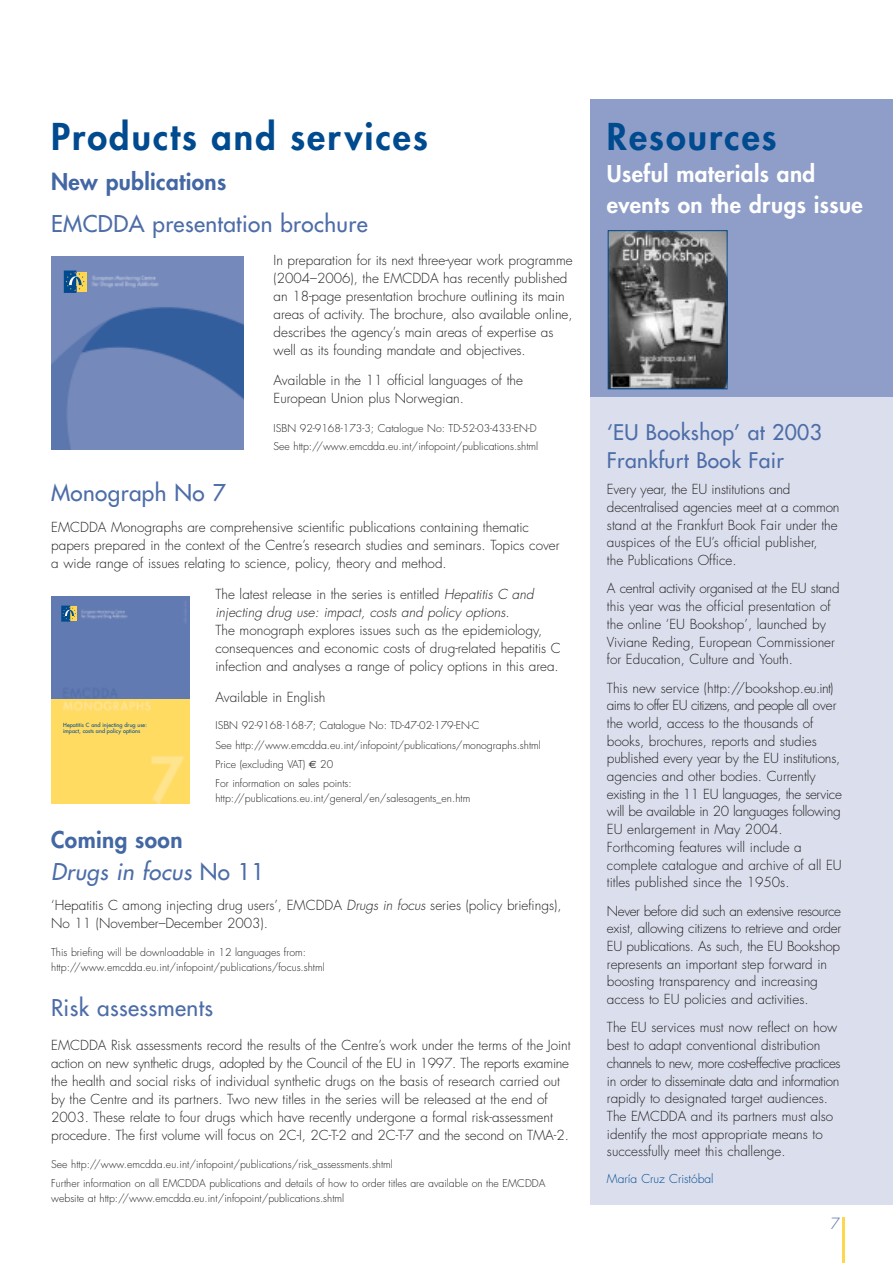
<style>
.page{position:relative;width:893px;height:1263px;background:#fff}
.page>*{position:absolute;margin:0;border:0;box-sizing:border-box;transform-origin:0 0}
.t1{font:800 36px "Futura";letter-spacing:.06em;color:#004a8f}
.t2{font:22.5px "Futura";letter-spacing:.015em;color:#4d6da8}
.t3{font:800 22.5px/31.5px "Futura";letter-spacing:.015em;color:#fff}
.t4{font:italic 22.5px/32.5px "Futura";letter-spacing:.015em;color:#4d6da8}
.t5{font:800 22.5px "Futura";letter-spacing:.015em;color:#4267a4}
.t6{font:21px/28.5px "Futura";letter-spacing:.015em;color:#4d6da8}
.t7{font:300 15px "Futura";color:#4d6da8}
.t8{font:300 13.5px/17.7px "Futura";color:#231f20}
.t9{font:300 13.5px/17.7px "Futura";letter-spacing:-.02em;color:#231f20}
.t10{font:italic 300 13.5px/18px "Futura";color:#231f20}
.t11{font:300 12px "Futura";color:#004a8f}
.t12{font:300 10.5px/19.2px "Futura";color:#231f20}
.t13{font:5.55px/6px "Futura";letter-spacing:.01em;color:#004a8f}
.s1{font-style:normal}
.s2{font-family:"Euro Sans";font-weight:400}
.s3{font-weight:800;font-style:normal;color:#4267a4}
.s4{font-style:italic}
</style>
<div class="page">
<div style="left:590px;top:150px;width:302px;height:1055px;background:#dbdfed"></div>
<div style="left:590px;top:99px;width:302px;height:298px;background:#8e9ec8"></div>
<hr style="left:842px;top:1218px;width:2px;height:45px;background:#ffd74f">
<img style="left:610px;top:232px;width:115px;height:155px">
<div style="left:608px;top:230px;width:119px;height:159px;border:1px solid #004a8f"></div>
<img style="left:51px;top:256px;width:192px;height:193px">
<div style="left:77px;top:272px;width:9px;height:20px;background:#ffd74f"></div>
<svg style="left:64px;top:271px;width:21px;height:22px"></svg>
<img style="left:51px;top:596px;width:139px;height:207px">
<div style="left:71px;top:607px;width:6px;height:14px;background:#ffd74f"></div>
<svg style="left:61px;top:606px;width:15px;height:16px"></svg>
<h1 class="t1" style="left:51px;top:120px;width:378px">Products and services</h1>
<h2 class="t5" style="left:51px;top:171px;width:177px">New publications</h2>
<h2 class="t2" style="left:51px;top:212px;width:318px">EMCDDA presentation brochure</h2>
<h2 class="t2" style="left:51px;top:482px;width:176px">Monograph No 7</h2>
<p class="t8" style="left:273px;top:252px;width:301px">In preparation for its next three-year work programme (2004–2006), the EMCDDA has recently published an 18-page presentation brochure outlining its main areas of activity. The brochure, also available online, describes the agency’s main areas of expertise as well as its founding mandate and objectives.</p>
<p class="t8" style="left:273px;top:373px;width:251px">Available in the 11 official languages of the<br>European Union plus Norwegian.</p>
<p class="t12" style="left:273px;top:420px;width:266px;line-height:18px">ISBN 92-9168-173-3; Catalogue No: TD-52-03-433-EN-D<br>See http://www.emcdda.eu.int/infopoint/publications.shtml</p>
<p class="t8" style="left:51px;top:519px;width:510px">EMCDDA Monographs are comprehensive scientific publications containing thematic papers prepared in the context of the Centre’s research studies and seminars. Topics cover a wide range of issues relating to science, policy, theory and method.</p>
<p class="t10" style="left:215px;top:586px;width:320px"><span class="s1">The latest release in the series is entitled</span> Hepatitis C and injecting drug use: impact, costs and policy options.</p>
<p class="t8" style="left:215px;top:622px;width:347px">The monograph explores issues such as the epidemiology, consequences and economic costs of drug-related hepatitis C infection and analyses a range of policy options in this area.</p>
<p class="t8" style="left:215px;top:689px;width:111px">Available in English</p>
<p class="t12" style="left:215px;top:717px;width:327px">ISBN 92-9168-168-7; Catalogue No: TD-47-02-179-EN-C<br>See http://www.emcdda.eu.int/infopoint/publications/monographs.shtml Price (excluding VAT) <span class="s2">€</span> 20<br>For information on sales points:</p>
<p class="t12" style="left:215px;top:790px;width:256px">http://publications.eu.int/general/en/salesagents_en.htm</p>
<p class="t13" style="left:63px;top:723px;width:85px">Hepatitis C and injecting drug use: impact, costs and policy options</p>
<h2 class="t4" style="left:51px;top:825px;width:215px"><span class="s3">Coming soon<br></span>Drugs in focus <span class="s1">No 11</span></h2>
<p class="t8" style="left:51px;top:897px;width:512px">‘Hepatitis C among injecting drug users’, EMCDDA <span class="s4">Drugs in focus</span> series (policy briefings),<br>No 11 (November–December 2003).</p>
<p class="t12" style="left:51px;top:946px;width:275px;line-height:15px">This briefing will be downloadable in 12 languages from: http://www.emcdda.eu.int/infopoint/publications/focus.shtml</p>
<h2 class="t2" style="left:51px;top:996px;width:164px">Risk assessments</h2>
<p class="t8" style="left:51px;top:1037px;width:521px">EMCDDA Risk assessments record the results of the Centre’s work under the terms of the Joint action on new synthetic drugs, adopted by the Council of the EU in 1997. The reports examine the health and social risks of individual synthetic drugs on the basis of research carried out by the Centre and its partners. Two new titles in the series will be released at the end of 2003. These relate to four drugs which have recently undergone a formal risk-assessment procedure. The first volume will focus on 2C-I, 2C-T-2 and 2C-T-7 and the second on TMA-2.</p>
<p class="t12" style="left:51px;top:1155px;width:495px">See http://www.emcdda.eu.int/infopoint/publications/risk_assessments.shtml<br>Further information on all EMCDDA publications and details of how to order titles are available on the EMCDDA</p>
<p class="t12" style="left:51px;top:1190px;width:294px">website at http://www.emcdda.eu.int/infopoint/publications.shtml</p>
<h1 class="t1" style="left:607px;top:120px;width:171px">Resources</h1>
<h2 class="t3" style="left:607px;top:159px;width:257px">Useful materials and events on the drugs issue</h2>
<h3 class="t6" style="left:607px;top:419px;width:216px">‘EU Bookshop’ at 2003<br>Frankfurt Book Fair</h3>
<p class="t8" style="left:607px;top:482px;width:234px">Every year, the EU institutions and decentralised agencies meet at a common stand at the Frankfurt Book Fair under the auspices of the EU’s official publisher,<br>the Publications Office.</p>
<p class="t8" style="left:607px;top:581px;width:234px">A central activity organised at the EU stand this year was the official presentation of the online ‘EU Bookshop’, launched by Viviane Reding, European Commissioner for Education, Culture and Youth.</p>
<p class="t8" style="left:607px;top:680px;width:236px">This new service (http://bookshop.eu.int) aims to offer EU citizens, and people all over the world, access to the thousands of books, brochures, reports and studies published every year by the EU institutions, agencies and other bodies. Currently existing in the 11 EU languages, the service will be available in 20 languages following EU enlargement in May 2004.<br>Forthcoming features will include a complete catalogue and archive of all EU titles published since the 1950s.</p>
<p class="t9" style="left:607px;top:903px;width:236px">Never before did such an extensive resource exist, allowing citizens to retrieve and order EU publications. As such, the EU Bookshop represents an important step forward in boosting transparency and increasing access to EU policies and activities.</p>
<p class="t8" style="left:607px;top:1020px;width:235px">The EU services must now reflect on how best to adapt conventional distribution channels to new, more cost-effective practices in order to disseminate data and information rapidly to designated target audiences.<br>The EMCDDA and its partners must also identify the most appropriate means to successfully meet this challenge.</p>
<p class="t11" style="left:607px;top:1173px;width:108px">María Cruz Cristóbal</p>
<p class="t7" style="left:830px;top:1217px;width:11px">7</p>
</div>
